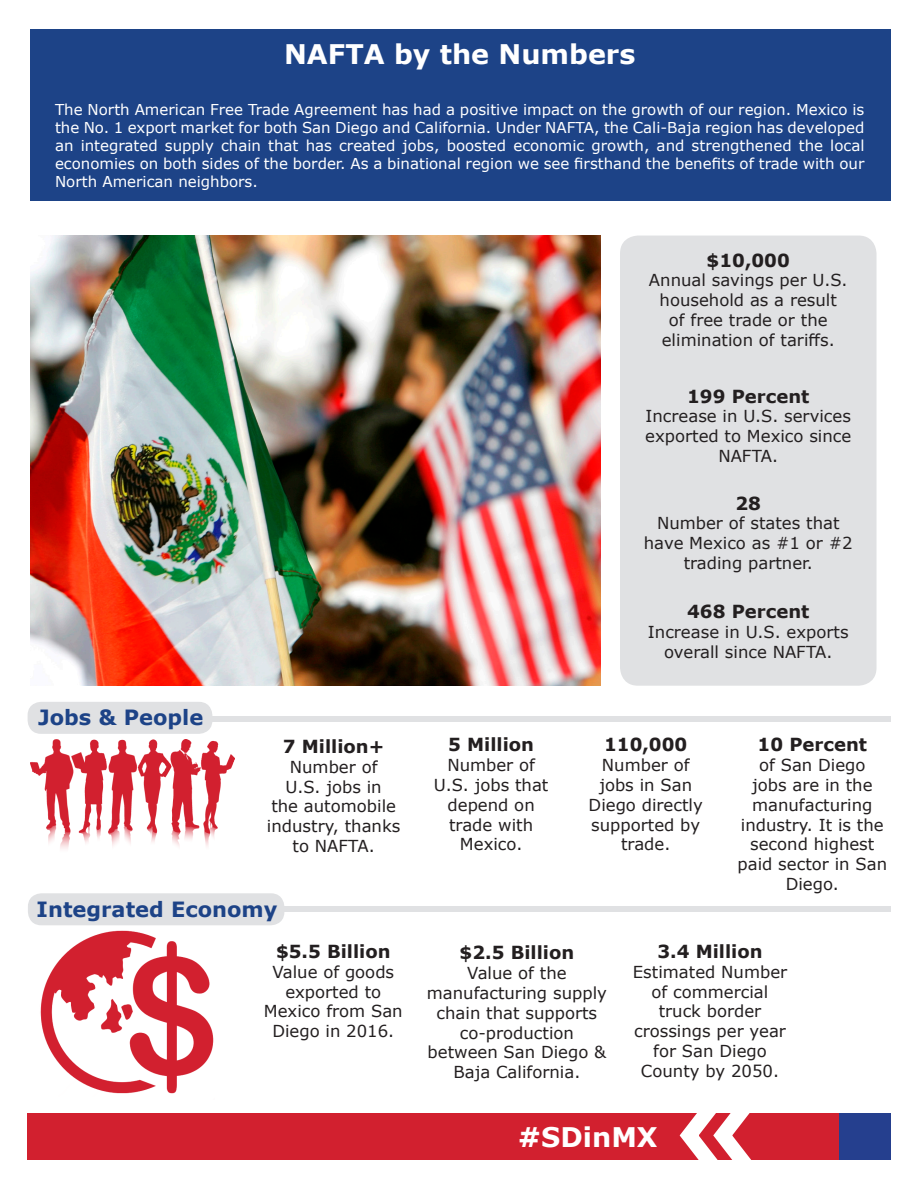
<style>
.page{position:relative;width:918px;height:1188px;background:#fff}
.page>*{position:absolute;margin:0;border:0;box-sizing:border-box;transform-origin:0 0}
.t1{font:700 27px "Verdana";color:#fff}
.t2{font:700 21px "Verdana";color:#1d4387}
.t3{font:700 18px "Verdana";color:#231f20}
.t4{font:16.5px/19.8px "Verdana";color:#231f20;text-align:center}
.t5{font:15px/18px "Verdana";color:#fff;text-align:justify}
</style>
<div class="page">
<div style="left:27px;top:1113px;width:864px;height:47px;background:#d2202f"></div>
<div style="left:839px;top:1113px;width:52px;height:47px;background:#253f8e"></div>
<svg style="left:679px;top:1113px;width:72px;height:47px"></svg>
<div style="left:620px;top:236px;width:257px;height:450px;background:#e0e1e3;border-radius:18px"></div>
<div style="left:212px;top:906px;width:679px;height:6px;background:#e0e1e3"></div>
<div style="left:31px;top:29px;width:860px;height:171px;background:#1d4387"></div>
<img style="left:31px;top:235px;width:570px;height:451px">
<img style="left:40px;top:930px;width:174px;height:164px">
<img style="left:31px;top:739px;width:204px;height:110px">
<div style="left:28px;top:702px;width:184px;height:32px;background:#e0e1e3;border-radius:14px"></div>
<div style="left:28px;top:893px;width:256px;height:32px;background:#e0e1e3;border-radius:14px"></div>
<div style="left:212px;top:716px;width:679px;height:6px;background:#e0e1e3"></div>
<p class="t1" style="left:284px;top:35px;width:353px">NAFTA by the Numbers</p>
<p class="t5" style="left:55px;top:100px;width:811px">The North American Free Trade Agreement has had a positive impact on the growth of our region. Mexico is the No. 1 export market for both San Diego and California. Under NAFTA, the Cali-Baja region has developed an integrated supply chain that has created jobs, boosted economic growth, and strengthened the local economies on both sides of the border. As a binational region we see firsthand the benefits of trade with our North American neighbors.</p>
<p class="t3" style="left:707px;top:247px;width:85px">$10,000</p>
<p class="t4" style="left:649px;top:270px;width:200px">Annual savings per U.S. household as a result<br>of free trade or the elimination of tariffs.</p>
<p class="t3" style="left:687px;top:383px;width:124px">199 Percent</p>
<p class="t4" style="left:645px;top:406px;width:208px">Increase in U.S. services exported to Mexico since<br>NAFTA.</p>
<p class="t3" style="left:735px;top:490px;width:27px">28</p>
<p class="t4" style="left:644px;top:513px;width:210px">Number of states that have Mexico as #1 or #2 trading partner.</p>
<p class="t2" style="left:38px;top:703px;width:167px">Jobs &amp; People</p>
<p class="t3" style="left:283px;top:734px;width:103px">7 Million+</p>
<p class="t4" style="left:267px;top:757px;width:135px">Number of<br>U.S. jobs in<br>the automobile industry, thanks to NAFTA.</p>
<p class="t2" style="left:37px;top:894px;width:242px">Integrated Economy</p>
<p class="t3" style="left:276px;top:939px;width:116px">$5.5 Billion</p>
<p class="t4" style="left:264px;top:962px;width:140px">Value of goods exported to<br>Mexico from San<br>Diego in 2016.</p>
<p class="t3" style="left:448px;top:732px;width:87px">5 Million</p>
<p class="t4" style="left:434px;top:755px;width:116px">Number of<br>U.S. jobs that depend on trade with<br>Mexico.</p>
<p class="t3" style="left:687px;top:599px;width:124px">468 Percent</p>
<p class="t4" style="left:648px;top:622px;width:202px">Increase in U.S. exports overall since NAFTA.</p>
<p class="t3" style="left:604px;top:732px;width:85px">110,000</p>
<p class="t4" style="left:589px;top:755px;width:116px">Number of jobs in San<br>Diego directly supported by trade.</p>
<p class="t3" style="left:758px;top:732px;width:111px">10 Percent</p>
<p class="t4" style="left:738px;top:755px;width:151px">of San Diego<br>jobs are in the manufacturing industry. It is the second highest paid sector in San<br>Diego.</p>
<p class="t3" style="left:460px;top:940px;width:116px">$2.5 Billion</p>
<p class="t4" style="left:427px;top:963px;width:182px">Value of the manufacturing supply chain that supports co-production between San Diego &amp;<br>Baja California.</p>
<p class="t3" style="left:657px;top:939px;width:107px">3.4 Million</p>
<p class="t4" style="left:633px;top:962px;width:156px">Estimated Number of commercial truck border crossings per year for San Diego<br>County by 2050.</p>
<p class="t1" style="left:518px;top:1118px;width:141px">#SDinMX</p>
</div>
